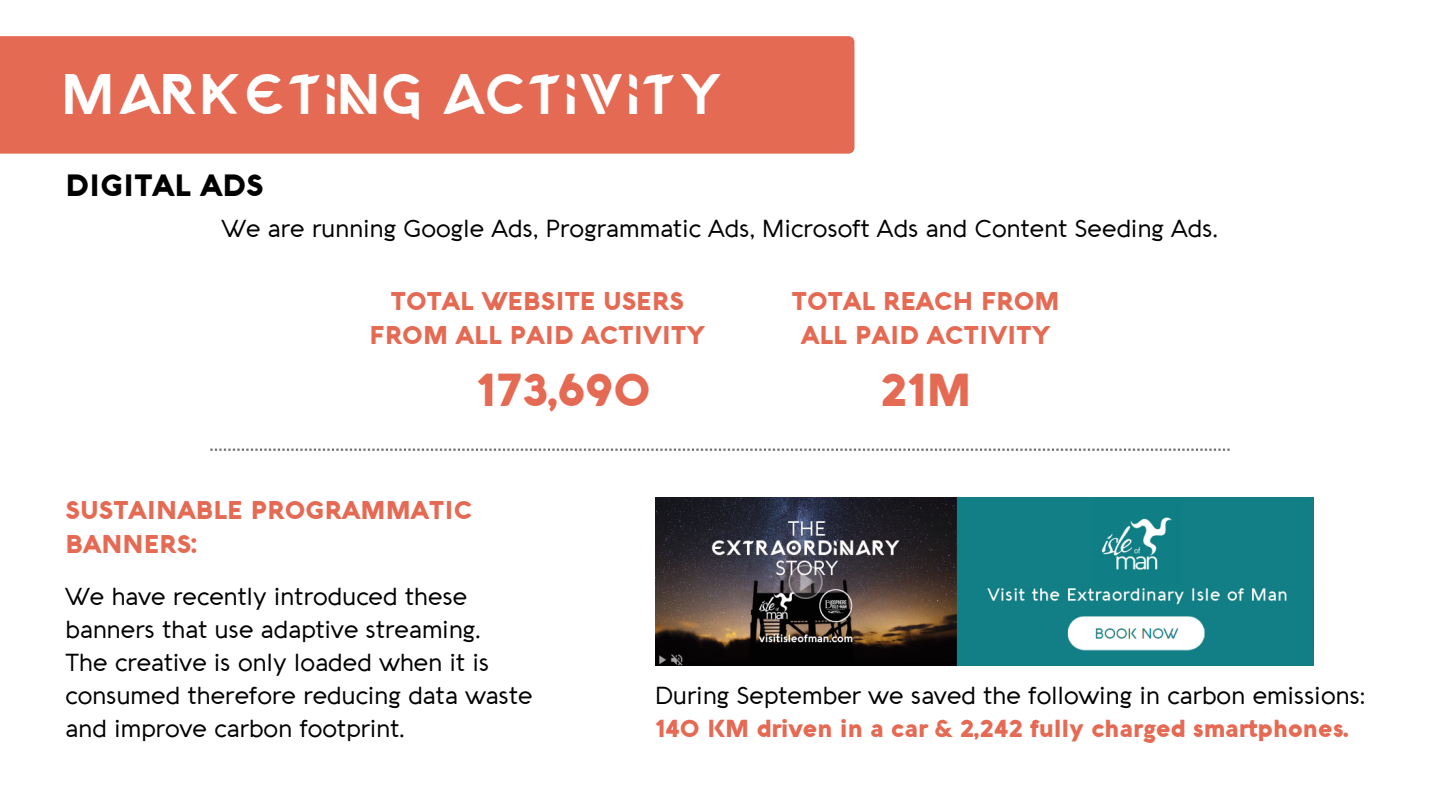
<style>
.page{position:relative;width:1440px;height:810px;background:#fff}
.page>*{position:absolute;margin:0;border:0;box-sizing:border-box;transform-origin:0 0}
.t1{font:50px "EXTRAORDINARYSTORY";color:#fff}
.t2{font:900 45px "Aquawax";color:#e56a54}
.t3{font:900 30px "Aquawax";color:#000}
.t4{font:900 25px/34.5px "Aquawax";color:#e56a54;text-align:center}
.t5{font:24px/33px "Aquawax";color:#000}
.t6{font:900 24px "Aquawax";color:#e56a54}
</style>
<div class="page">
<div style="left:0;top:36px;width:855px;height:118px;background:#e56a54"></div>
<img style="left:655px;top:497px;width:659px;height:168px">
<svg style="left:210px;top:449px;width:1020px;height:2px"></svg>
<p class="t1" style="left:65px;top:69px;width:664px">MARKETING ACTIVITY</p>
<p class="t3" style="left:65px;top:172px;width:200px">DIGITAL ADS</p>
<p class="t5" style="left:222px;top:213px;width:998px">We are running Google Ads, Programmatic Ads, Microsoft Ads and Content Seeding Ads.</p>
<p class="t4" style="left:370px;top:285px;width:337px">TOTAL WEBSITE USERS<br>FROM ALL PAID ACTIVITY</p>
<p class="t4" style="left:792px;top:285px;width:269px">TOTAL REACH FROM<br>ALL PAID ACTIVITY</p>
<p class="t2" style="left:880px;top:370px;width:93px">21M</p>
<p class="t2" style="left:477px;top:370px;width:176px">173,690</p>
<p class="t4" style="left:65px;top:494px;width:408px;text-align:left">SUSTAINABLE PROGRAMMATIC<br>BANNERS:</p>
<p class="t5" style="left:65px;top:581px;width:417px">We have recently introduced these banners that use adaptive streaming.</p>
<p class="t5" style="left:65px;top:647px;width:469px">The creative is only loaded when it is consumed therefore reducing data waste and improve carbon footprint.</p>
<p class="t5" style="left:655px;top:680px;width:712px">During September we saved the following in carbon emissions:</p>
<p class="t6" style="left:655px;top:718px;width:695px">140 KM driven in a car &amp; 2,242 fully charged smartphones.</p>
</div>
